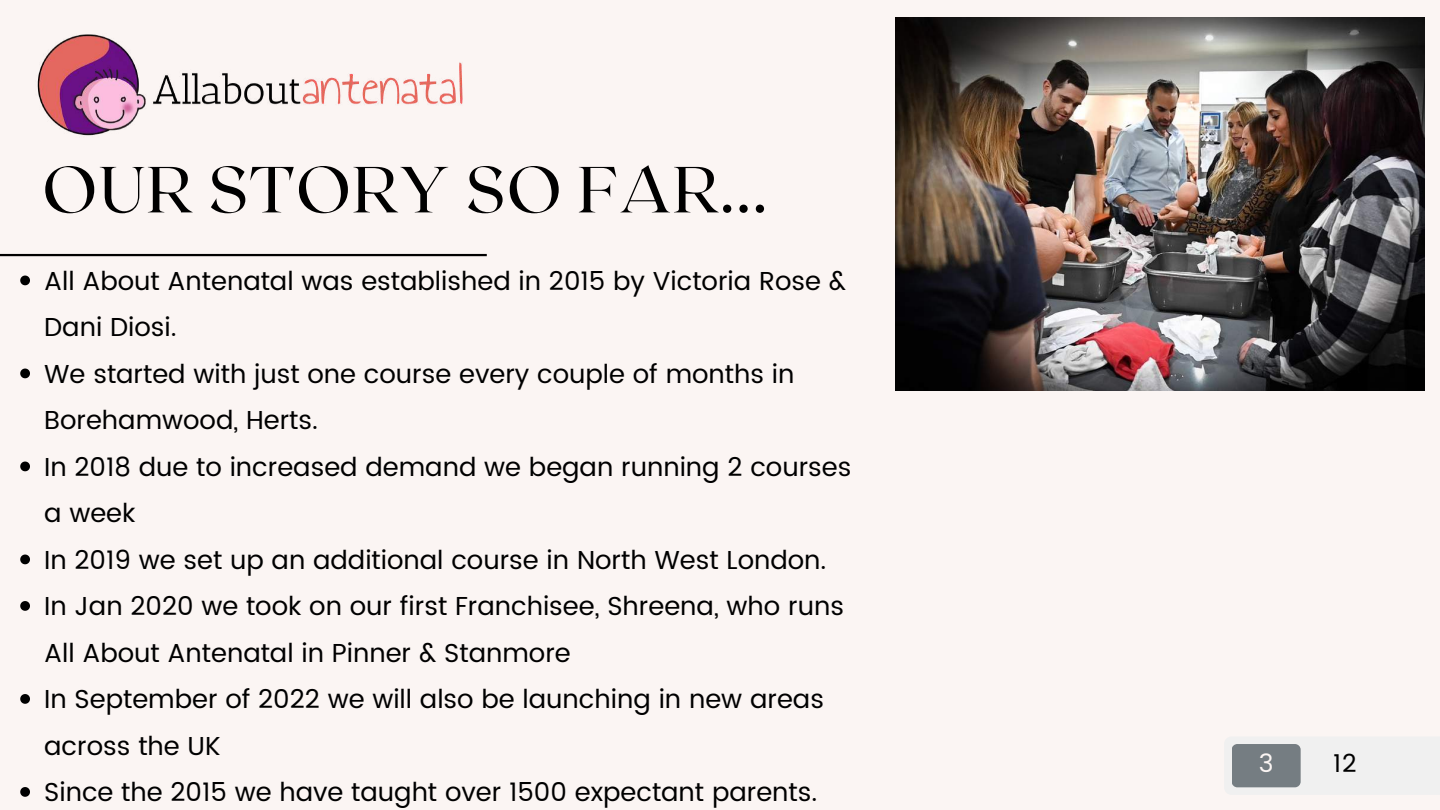
<style>
.page{position:relative;width:1440px;height:810px;background:#fbf5f3}
.page>*{position:absolute;margin:0;border:0;box-sizing:border-box;transform-origin:0 0}
.t1{font:65px "Roxborough CF";letter-spacing:.025em;color:#000}
.t2{font:26px/46.5px "Poppins";color:#000}
.t3{font:25px "Poppins";color:#000}
.t4{font:25px "Poppins";color:#fbf5f3}
</style>
<div class="page">
<hr style="left:0;top:254px;width:487px;height:2px;background:#000">
<img style="left:37px;top:34px;width:426px;height:102px">
<img style="left:896px;top:17px;width:529px;height:374px">
<div style="left:1225px;top:737px;width:215px;height:57px;background:#f0f0f0"></div>
<div style="left:1232px;top:744px;width:69px;height:43px;background:#757d82;border-radius:6px"></div>
<svg style="left:20px;top:276px;width:10px;height:9px"></svg>
<svg style="left:20px;top:369px;width:10px;height:9px"></svg>
<svg style="left:20px;top:462px;width:10px;height:9px"></svg>
<svg style="left:20px;top:555px;width:10px;height:9px"></svg>
<svg style="left:20px;top:601px;width:10px;height:10px"></svg>
<svg style="left:20px;top:694px;width:10px;height:10px"></svg>
<svg style="left:20px;top:787px;width:10px;height:10px"></svg>
<h1 class="t1" style="left:42px;top:147px;width:726px">OUR STORY SO FAR...</h1>
<p class="t2" style="left:44px;top:258px;width:809px">All About Antenatal was established in 2015 by Victoria Rose &amp; Dani Diosi.<br>We started with just one course every couple of months in Borehamwood, Herts.<br>In 2018 due to increased demand we began running 2 courses a week<br>In 2019 we set up an additional course in North West London.<br>In Jan 2020 we took on our first Franchisee, Shreena, who runs All About Antenatal in Pinner &amp; Stanmore<br>In September of 2022 we will also be launching in new areas across the UK<br>Since the 2015 we have taught over 1500 expectant parents.</p>
<p class="t4" style="left:1259px;top:749px;width:16px">3</p>
<p class="t3" style="left:1333px;top:749px;width:25px">12</p>
</div>
